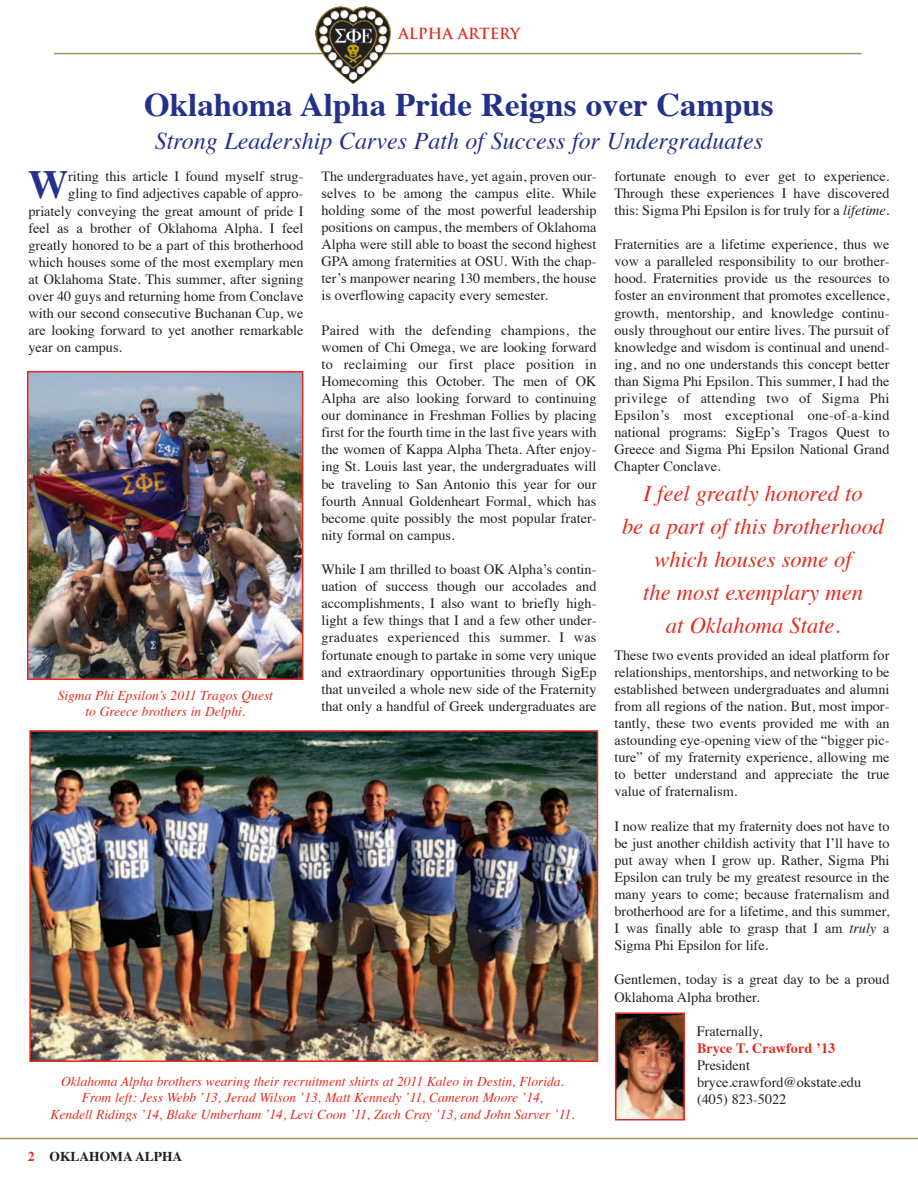
<style>
.page{position:relative;width:918px;height:1188px;background:#fff}
.page>*{position:absolute;margin:0;border:0;box-sizing:border-box;transform-origin:0 0}
.t1{font:700 40.05px "Times";color:#24318b}
.t2{font:700 33px "Times";color:#24318b}
.t3{font:italic 24px "Times";color:#24318b}
.t4{font:italic 22.5px/33px "Times";color:#e32b20;text-align:center}
.t5{font:700 15px "Trajan";color:#e32b20}
.t6{font:14.25px/17.1px "Times";color:#231f20;text-align:justify}
.t7{font:700 14.25px "Times";color:#e32b20}
.t8{font:italic 13.5px/16.2px "Times";color:#e32b20;text-align:center}
.t9{font:700 13.5px "Times";color:#231f20}
.s1{color:#e32b20}
.s2{font-style:italic}
</style>
<div class="page">
<hr style="left:54px;top:53px;width:808px;height:1px;background:#a29161">
<img style="left:315px;top:6px;width:76px;height:78px">
<hr style="left:0;top:1138px;width:918px;height:1px;background:#a29161">
<img style="left:30px;top:374px;width:270px;height:303px">
<div style="left:27px;top:371px;width:276px;height:309px;border:2px solid #e32b20"></div>
<img style="left:32px;top:733px;width:563px;height:326px">
<div style="left:29px;top:730px;width:569px;height:332px;border:2px solid #e32b20"></div>
<img style="left:618px;top:1015px;width:64px;height:102px">
<div style="left:615px;top:1012px;width:70px;height:108px;border:2px solid #e32b20"></div>
<p class="t5" style="left:398px;top:25px;width:123px">ALPHA ARTERY</p>
<h2 class="t2" style="left:144px;top:91px;width:631px">oklahoma alpha pride reigns over Campus</h2>
<h3 class="t3" style="left:155px;top:131px;width:610px">Strong Leadership Carves Path of Success for Undergraduates</h3>
<h1 class="t1" style="left:28px;top:168px;width:42px">W</h1>
<p class="t6" style="left:68px;top:169px;width:237px">riting this article I found myself strug-</p>
<p class="t6" style="left:68px;top:186px;width:237px">gling to find adjectives capable of appro-</p>
<p class="t6" style="left:28px;top:203px;width:277px">priately conveying the great amount of pride I</p>
<p class="t6" style="left:28px;top:221px;width:277px">feel as a brother of Oklahoma Alpha. I feel</p>
<p class="t6" style="left:28px;top:238px;width:277px">greatly honored to be a part of this brotherhood</p>
<p class="t6" style="left:28px;top:255px;width:276px">which houses some of the most exemplary men</p>
<p class="t6" style="left:28px;top:272px;width:276px">at Oklahoma State. This summer, after signing</p>
<p class="t6" style="left:28px;top:289px;width:277px">over 40 guys and returning home from Conclave</p>
<p class="t6" style="left:28px;top:306px;width:277px">with our second consecutive Buchanan Cup, we</p>
<p class="t6" style="left:28px;top:323px;width:277px">are looking forward to yet another remarkable</p>
<p class="t6" style="left:28px;top:340px;width:95px">year on campus.</p>
<p class="t8" style="left:58px;top:688px;width:217px">Sigma Phi Epsilon’s 2011 Tragos Quest to Greece brothers in Delphi.</p>
<p class="t6" style="left:321px;top:169px;width:277px">The undergraduates have, yet again, proven our&shy;selves to be among the campus elite. While holding some of the most powerful leadership positions on campus, the members of Oklahoma Alpha were still able to boast the second highest GPA among fraternities at OSU. With the chap&shy;ter’s manpower nearing 130 members, the house is overflowing capacity every semester.</p>
<p class="t6" style="left:321px;top:323px;width:277px">Paired with the defending champions, the women of Chi Omega, we are looking forward to reclaiming our first place position in Homecoming this October. The men of OK Alpha are also looking forward to continuing our dominance in Freshman Follies by placing first for the fourth time in the last five years with the women of Kappa Alpha Theta. After enjoy&shy;ing St. Louis last year, the undergraduates will be traveling to San Antonio this year for our fourth Annual Goldenheart Formal, which has become quite possibly the most popular frater&shy;nity formal on campus.</p>
<p class="t6" style="left:321px;top:562px;width:277px">While I am thrilled to boast OK Alpha’s contin&shy;uation of success though our accolades and accomplishments, I also want to briefly high&shy;light a few things that I and a few other under&shy;graduates experienced this summer. I was fortunate enough to partake in some very unique and extraordinary opportunities through SigEp that unveiled a whole new side of the Fraternity that only a handful of Greek undergraduates are</p>
<p class="t8" style="left:51px;top:1075px;width:525px">Oklahoma Alpha brothers wearing their recruitment shirts at 2011 Kaleo in Destin, Florida.<br>From left: Jess Webb ’13, Jerad Wilson ’13, Matt Kennedy ’11, Cameron Moore ’14,<br>Kendell Ridings ’14, Blake Umberham ’14, Levi Coon ’11, Zach Cray ’13, and John Sarver ’11.</p>
<p class="t9" style="left:28px;top:1151px;width:156px"><span class="s1">2</span> oklahoma alpha</p>
<p class="t6" style="left:614px;top:169px;width:276px">fortunate enough to ever get to experience.<br>Through these experiences I have discovered this: Sigma Phi Epsilon is for truly for a <span class="s2">lifetime</span>.</p>
<p class="t6" style="left:614px;top:237px;width:277px">Fraternities are a lifetime experience, thus we vow a paralleled responsibility to our brother&shy;hood. Fraternities provide us the resources to foster an environment that promotes excellence, growth, mentorship, and knowledge continu&shy;ously throughout our entire lives. The pursuit of knowledge and wisdom is continual and unend&shy;ing, and no one understands this concept better than Sigma Phi Epsilon. This summer, I had the privilege of attending two of Sigma Phi Epsilon’s most exceptional one-of-a-kind national programs: SigEp’s Tragos Quest to Greece and Sigma Phi Epsilon National Grand Chapter Conclave.</p>
<h3 class="t4" style="left:622px;top:479px;width:264px">I feel greatly honored to<br>be a part of this brotherhood which houses some of<br>the most exemplary men<br>at Oklahoma State.</h3>
<p class="t6" style="left:614px;top:647px;width:277px">These two events provided an ideal platform for relationships, mentorships, and networking to be established between undergraduates and alumni from all regions of the nation. But, most impor&shy;tantly, these two events provided me with an astounding eye-opening view of the “bigger pic&shy;ture” of my fraternity experience, allowing me to better understand and appreciate the true value of fraternalism.</p>
<p class="t6" style="left:614px;top:818px;width:277px">I now realize that my fraternity does not have to be just another childish activity that I’ll have to put away when I grow up. Rather, Sigma Phi Epsilon can truly be my greatest resource in the many years to come; because fraternalism and brotherhood are for a lifetime, and this summer, I was finally able to grasp that I am <span class="s2">truly</span> a Sigma Phi Epsilon for life.</p>
<p class="t6" style="left:614px;top:972px;width:277px">Gentlemen, today is a great day to be a proud<br>Oklahoma Alpha brother.</p>
<p class="t6" style="left:697px;top:1024px;width:67px">Fraternally,</p>
<p class="t7" style="left:697px;top:1042px;width:140px">Bryce t. Crawford ’13</p>
<p class="t6" style="left:697px;top:1058px;width:166px;text-align:left">President bryce.crawford@okstate.edu (405) 823-5022</p>
</div>
